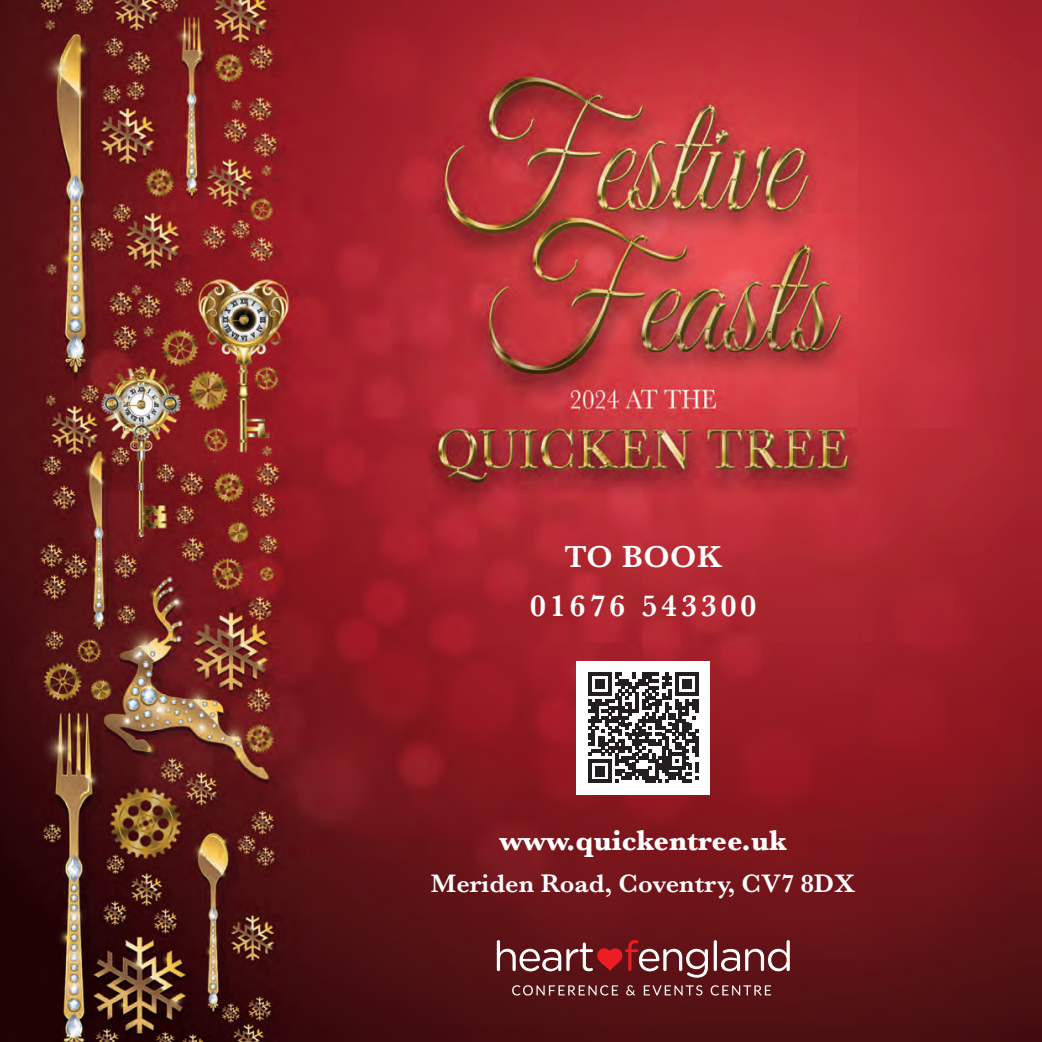
<style>
.page{position:relative;width:1042px;height:1042px;background:#fff}
.page>*{position:absolute;margin:0;border:0;box-sizing:border-box;transform-origin:0 0}
.t1{font:600 31.5px/49px "Baskerville";letter-spacing:.13em;color:#fff;text-align:center}
.t2{font:700 29.75px "Baskerville";color:#fff}
.t3{font:600 26.25px "Baskerville";color:#fff}
</style>
<div class="page">
<img style="left:0;top:0;width:1042px;height:1042px">
<svg style="left:512px;top:985px;width:106px;height:10px"></svg>
<svg style="left:626px;top:985px;width:9px;height:10px"></svg>
<svg style="left:644px;top:985px;width:58px;height:10px"></svg>
<svg style="left:711px;top:985px;width:60px;height:10px"></svg>
<hr style="left:714px;top:940px;width:3px;height:31px;background:#fff;border-radius:2px">
<svg style="left:721px;top:940px;width:69px;height:31px"></svg>
<svg style="left:497px;top:940px;width:211px;height:37px;background:#843e42"></svg>
<div style="left:576px;top:660px;width:134px;height:134px;background:#fff"></div>
<svg style="left:588px;top:672px;width:110px;height:111px"></svg>
<p class="t1" style="left:530px;top:532px;width:228px">TO BOOK<br>01676 543300</p>
<p class="t2" style="left:499px;top:820px;width:289px">www.quickentree.uk</p>
<p class="t3" style="left:431px;top:865px;width:426px">Meriden Road, Coventry, CV7 8DX</p>
</div>
